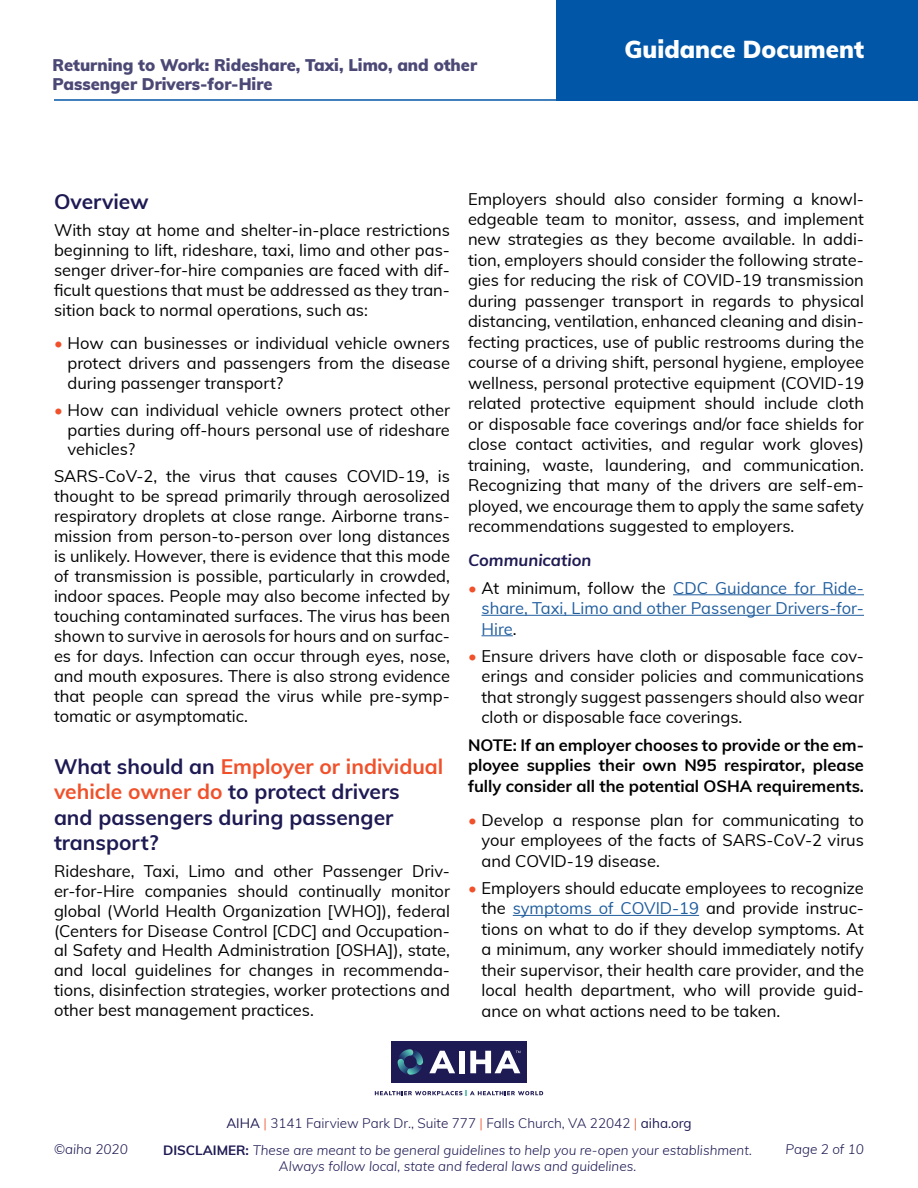
<style>
.page{position:relative;width:918px;height:1188px;background:#fff}
.page>*{position:absolute;margin:0;border:0;box-sizing:border-box;transform-origin:0 0}
.t1{font:900 24px "Muli";color:#fff}
.t2{font:700 21px/25.3px "Muli";color:#1e1a53}
.t3{font:16.5px/20px "Muli";color:#000;text-align:justify}
.t4{font:700 16.5px/20.5px "Muli";color:#000;text-align:justify}
.t5{font:16.5px/20.5px "Muli";color:#215e9e;text-align:justify}
.t6{font:900 16.5px/19.8px "Muli";color:#4b4875}
.t7{font:italic 700 16.5px "Muli";color:#1e1a53}
.t8{font:italic 300 13.5px/16.2px "Muli";color:#1e1a53;text-align:center}
.t9{font:300 13.5px "Muli";color:#1e1a53}
.s1{color:#f0512a}
.s2{color:#000}
.s3{color:#215e9e}
.s4{font-weight:400}
.s5{font-weight:700;font-style:normal}
</style>
<div class="page">
<hr style="left:54px;top:99px;width:537px;height:2px;background:#0256a7">
<div style="left:556px;top:0;width:362px;height:101px;background:#0256a7"></div>
<div style="left:391px;top:1041px;width:136px;height:42px;background:#1e1a53"></div>
<svg style="left:398px;top:1049px;width:25px;height:26px"></svg>
<svg style="left:375px;top:1091px;width:168px;height:5px"></svg>
<svg style="left:429px;top:1051px;width:26px;height:22px"></svg>
<div style="left:459px;top:1051px;width:6px;height:22px;background:#fff"></div>
<svg style="left:470px;top:1051px;width:50px;height:22px"></svg>
<hr style="left:673px;top:594px;width:191px;height:1px;background:#215e9e">
<hr style="left:482px;top:615px;width:382px;height:1px;background:#215e9e">
<hr style="left:482px;top:635px;width:31px;height:1px;background:#215e9e">
<hr style="left:513px;top:915px;width:186px;height:1px;background:#215e9e">
<p class="t6" style="left:52px;top:54px;width:426px">Returning to Work: Rideshare, Taxi, Limo, and other<br>Passenger Drivers-for-Hire</p>
<h1 class="t1" style="left:625px;top:31px;width:241px">Guidance Document</h1>
<p class="t2" style="left:54px;top:188px;width:96px">Overview</p>
<p class="t3" style="left:54px;top:219px;width:397px">With stay at home and shelter-in-place restrictions beginning to lift, rideshare, taxi, limo and other pas&shy;senger driver-for-hire companies are faced with dif&shy;ficult questions that must be addressed as they tran&shy;sition back to normal operations, such as:</p>
<p class="t3" style="left:67px;top:332px;width:384px;text-indent:-13px"><span class="s1">•</span> How can businesses or individual vehicle owners protect drivers and passengers from the disease during passenger transport?</p>
<p class="t3" style="left:67px;top:399px;width:384px;text-indent:-13px"><span class="s1">•</span> How can individual vehicle owners protect other parties during off-hours personal use of rideshare vehicles?</p>
<p class="t3" style="left:54px;top:465px;width:398px">SARS-CoV-2, the virus that causes COVID-19, is thought to be spread primarily through aerosolized respiratory droplets at close range. Airborne trans&shy;mission from person-to-person over long distances is unlikely. However, there is evidence that this mode of transmission is possible, particularly in crowded, indoor spaces. People may also become infected by touching contaminated surfaces. The virus has been shown to survive in aerosols for hours and on surfac&shy;es for days. Infection can occur through eyes, nose, and mouth exposures. There is also strong evidence that people can spread the virus while pre-symp&shy;tomatic or asymptomatic.</p>
<p class="t2" style="left:54px;top:753px;width:391px">What should an <span class="s1">Employer or individual vehicle owner do</span> to protect drivers and passengers during passenger transport?</p>
<p class="t3" style="left:54px;top:860px;width:398px">Rideshare, Taxi, Limo and other Passenger Driv&shy;er-for-Hire companies should continually monitor global (World Health Organization [WHO]), federal (Centers for Disease Control [CDC] and Occupation&shy;al Safety and Health Administration [OSHA]), state, and local guidelines for changes in recommenda&shy;tions, disinfection strategies, worker protections and other best management practices.</p>
<p class="t3" style="left:468px;top:188px;width:398px;line-height:20.5px">Employers should also consider forming a knowl&shy;edgeable team to monitor, assess, and implement new strategies as they become available. In addi&shy;tion, employers should consider the following strate&shy;gies for reducing the risk of COVID-19 transmission during passenger transport in regards to physical distancing, ventilation, enhanced cleaning and disin&shy;fecting practices, use of public restrooms during the course of a driving shift, personal hygiene, employee wellness, personal protective equipment (COVID-19 related protective equipment should include cloth or disposable face coverings and/or face shields for close contact activities, and regular work gloves) training, waste, laundering, and communication.<br>Recognizing that many of the drivers are self-em&shy;ployed, we encourage them to apply the same safety recommendations suggested to employers.</p>
<p class="t7" style="left:468px;top:548px;width:125px">Communication</p>
<p class="t5" style="left:481px;top:577px;width:384px;text-indent:-13px"><span class="s1">•</span> <span class="s2">At minimum, follow the</span> CDC Guidance for Ride&shy;share, Taxi, Limo and other Passenger Drivers-for-Hire<span class="s2">.</span></p>
<p class="t3" style="left:481px;top:645px;width:384px;line-height:20.5px;text-indent:-13px"><span class="s1">•</span> Ensure drivers have cloth or disposable face cov&shy;erings and consider policies and communications that strongly suggest passengers should also wear cloth or disposable face coverings.</p>
<p class="t4" style="left:468px;top:734px;width:398px">NOTE: If an employer chooses to provide or the em&shy;ployee supplies their own N95 respirator, please fully consider all the potential OSHA requirements.</p>
<p class="t3" style="left:481px;top:809px;width:384px;line-height:20.5px;text-indent:-13px"><span class="s1">•</span> Develop a response plan for communicating to your employees of the facts of SARS-CoV-2 virus and COVID-19 disease.</p>
<p class="t3" style="left:481px;top:877px;width:384px;line-height:20.5px;text-indent:-13px"><span class="s1">•</span> Employers should educate employees to recognize the <span class="s3">symptoms of COVID-19</span> and provide instruc&shy;tions on what to do if they develop symptoms. At a minimum, any worker should immediately notify their supervisor, their health care provider, and the local health department, who will provide guid&shy;ance on what actions need to be taken.</p>
<p class="t9" style="left:226px;top:1113px;width:467px"><span class="s4">AIHA</span> <span class="s1">|</span> 3141 Fairview Park Dr., Suite 777 <span class="s1">|</span> Falls Church, VA 22042 <span class="s1">|</span> <span class="s4">aiha.org</span></p>
<p class="t8" style="left:54px;top:1141px;width:75px">©aiha 2020</p>
<p class="t8" style="left:786px;top:1141px;width:80px">Page 2 of 10</p>
<p class="t8" style="left:163px;top:1141px;width:590px"><span class="s5">DISCLAIMER:</span> These are meant to be general guidelines to help you re-open your establishment.<br>Always follow local, state and federal laws and guidelines.</p>
</div>
